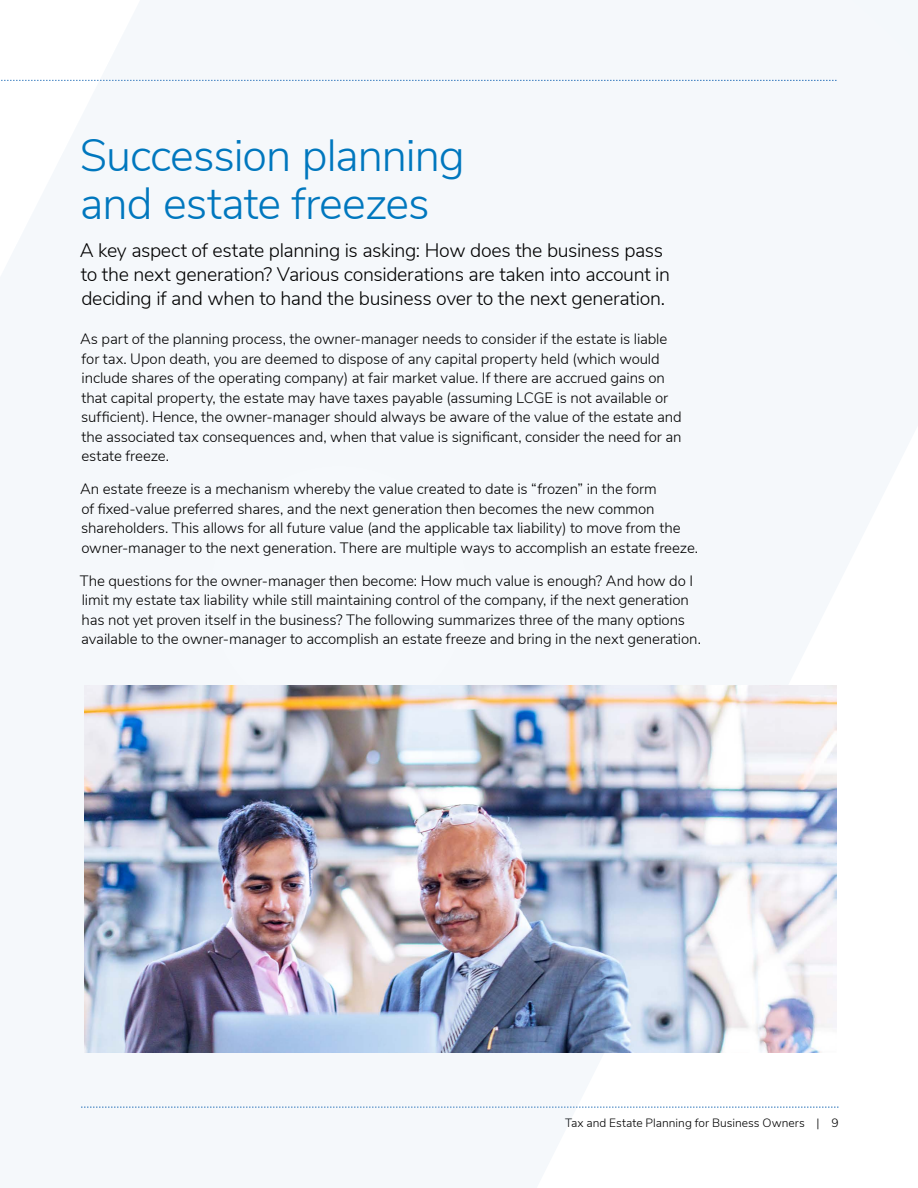
<style>
.page{position:relative;width:918px;height:1188px;background:#fff}
.page>*{position:absolute;margin:0;border:0;box-sizing:border-box;transform-origin:0 0}
.Subhead___level_1{font:300 45px/48px "Nunito Sans";letter-spacing:-.025em;color:#0077be}
.Intro_Copy{font:300 19.5px/24px "Nunito Sans";letter-spacing:-.015em;color:#000}
.Body_Copy{font:300 15px/19.5px "Nunito Sans";letter-spacing:-.005em;color:#000}
.t1{font:300 12px "Nunito Sans";color:#000}
</style>
<div class="page">
<img style="left:84px;top:685px;width:753px;height:368px">
<p class="Subhead___level_1" style="left:80px;top:129px;width:387px">Succession planning and estate freezes</p>
<p class="Intro_Copy" style="left:80px;top:237px;width:592px">A key aspect of estate planning is asking: How does the business pass to the next generation? Various considerations are taken into account in deciding if and when to hand the business over to the next generation.</p>
<p class="Body_Copy" style="left:80px;top:328px;width:603px">As part of the planning process, the owner-manager needs to consider if the estate is liable for tax. Upon death, you are deemed to dispose of any capital property held (which would include shares of the operating company) at fair market value. If there are accrued gains on that capital property, the estate may have taxes payable (assuming LCGE is not available or sufficient). Hence, the owner-manager should always be aware of the value of the estate and the associated tax consequences and, when that value is significant, consider the need for an estate freeze.</p>
<p class="Body_Copy" style="left:80px;top:478px;width:620px">An estate freeze is a mechanism whereby the value created to date is “frozen” in the form<br>of fixed-value preferred shares, and the next generation then becomes the new common shareholders. This allows for all future value (and the applicable tax liability) to move from the owner-manager to the next generation. There are multiple ways to accomplish an estate freeze.</p>
<p class="Body_Copy" style="left:80px;top:570px;width:623px">The questions for the owner-manager then become: How much value is enough? And how do I limit my estate tax liability while still maintaining control of the company, if the next generation has not yet proven itself in the business? The following summarizes three of the many options available to the owner-manager to accomplish an estate freeze and bring in the next generation.</p>
<p class="t1" style="left:565px;top:1114px;width:275px">Tax and Estate Planning for Business Owners | 9</p>
</div>
